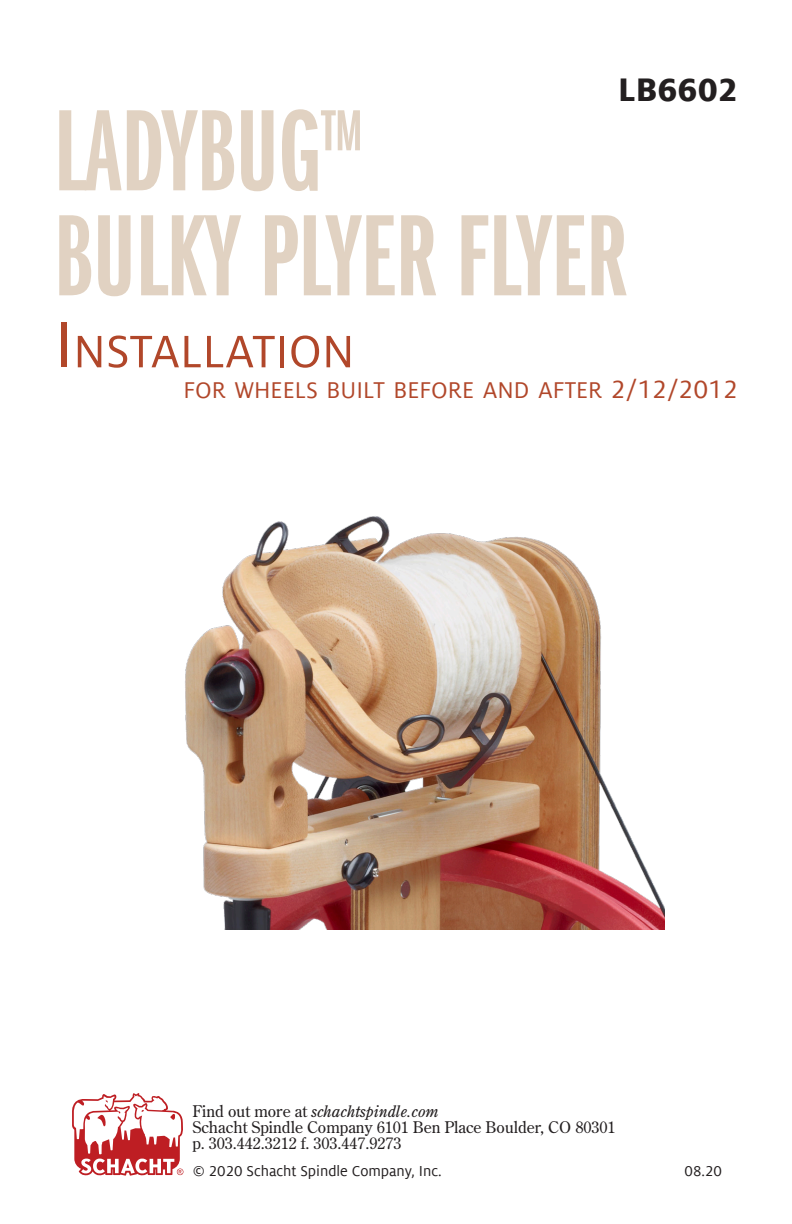
<style>
.page{position:relative;width:792px;height:1224px;background:#fff}
.page>*{position:absolute;margin:0;border:0;box-sizing:border-box;transform-origin:0 0}
.title_cover{font:120px "ITC Franklin Gothic Std Dm X Cp";color:#e1d2c2}
.title_cover_second_l{font:50.4px "Milo Offc";color:#b1472a}
.product_number{font:800 36px "Milo Offc";color:#231f20}
.title_inside_second{font:25.2px "Milo Offc";color:#b1472a}
.footer_block{font:16px "Century Old Style Std";color:#231f20}
.paragraph{font:16px "Milo Offc";color:#231f20}
.footer_block-2{font:italic 16px "Century Old Style Std";color:#231f20}
.s1{font-size:72px}
.s2{font-size:28px}
.s3{font-style:normal}
</style>
<div class="page">
<svg style="left:72px;top:1093px;width:111px;height:83px"></svg>
<img style="left:185px;top:516px;width:480px;height:414px">
<p class="product_number" style="left:618px;top:69px;width:121px">LB6602</p>
<p class="title_cover" style="left:54px;top:86px;width:310px">LADYBUG<sup>TM</sup></p>
<p class="title_cover" style="left:54px;top:191px;width:575px">BULKY PLYER FLYER</p>
<p class="title_cover_second_l" style="left:54px;top:324px;width:302px"><span class="s1">I</span>NSTALLATI ON</p>
<p class="title_inside_second" style="left:183px;top:377px;width:556px">FOR WHEELS BUI LT BEFORE AND AFTER <span class="s2">2/12/2012</span></p>
<p class="footer_block-2" style="left:193px;top:1101px;width:248px"><span class="s3">Find out more at</span> schachtspindle.com</p>
<p class="footer_block" style="left:193px;top:1117px;width:424px">Schacht Spindle Company 6101 Ben Place Boulder, CO 80301</p>
<p class="footer_block" style="left:193px;top:1133px;width:211px">p. 303.442.3212 f. 303.447.9273</p>
<p class="paragraph" style="left:193px;top:1163px;width:251px">© 2020 Schacht Spindle Company, Inc.</p>
<p class="paragraph" style="left:685px;top:1163px;width:39px">08.20</p>
</div>
